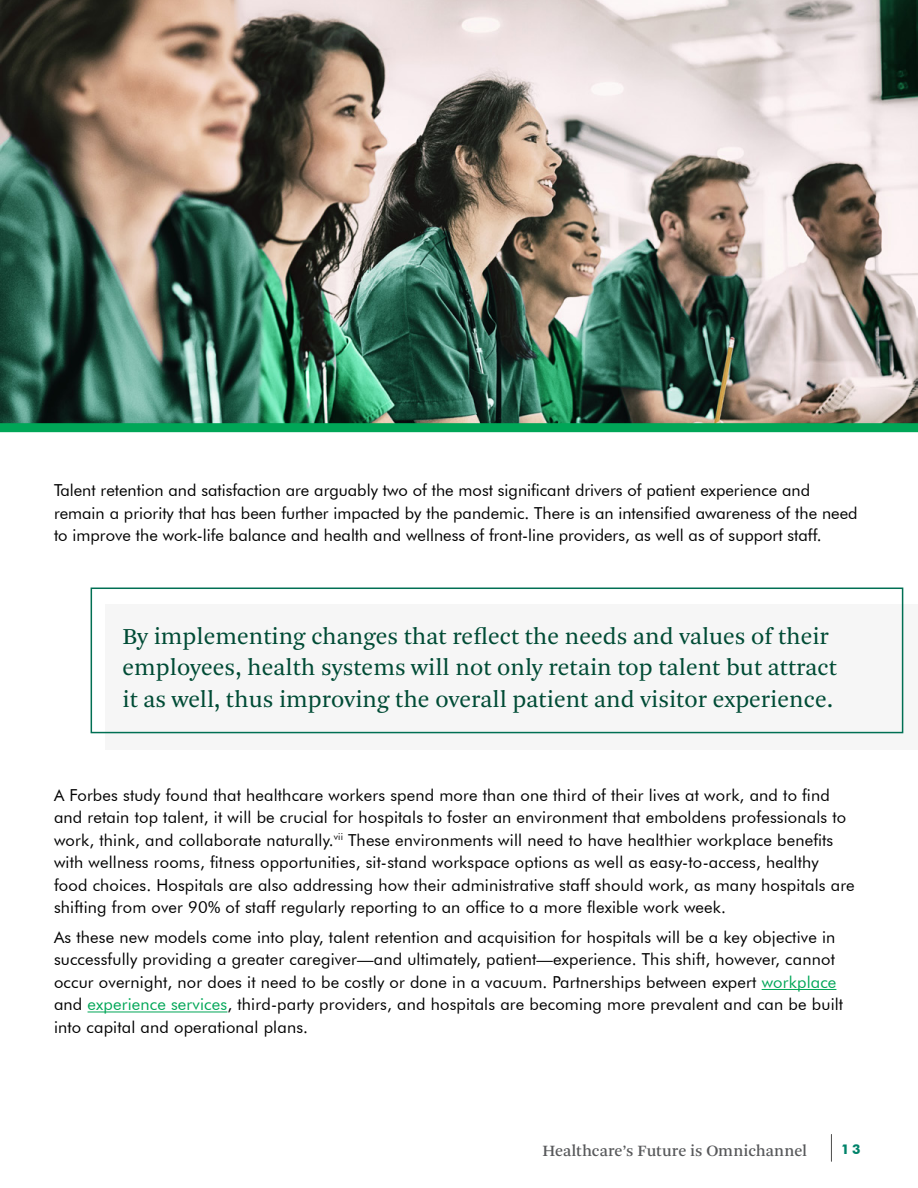
<style>
.page{position:relative;width:918px;height:1188px;background:#fff}
.page>*{position:absolute;margin:0;border:0;box-sizing:border-box;transform-origin:0 0}
.t1{font:24px/31.5px "Arnhem Pro Blond";color:#004b35}
.t2{font:16.5px/22.5px "Futura BT";letter-spacing:.01em;color:#000}
.t3{font:16.5px "Arnhem Pro";color:#58595b}
.t4{font:700 13.5px "Futura BT";color:#00836a}
.s1{color:#00a657}
</style>
<div class="page">
<hr style="left:762px;top:989px;width:74px;height:1px;background:#00a657">
<hr style="left:88px;top:1012px;width:139px;height:1px;background:#00a657">
<img style="left:0;top:0;width:918px;height:423px">
<div style="left:105px;top:604px;width:813px;height:146px;background:#f6f6f6"></div>
<div style="left:91px;top:588px;width:812px;height:145px;border:2px solid #006f53"></div>
<div style="left:0;top:423px;width:918px;height:9px;background:#00a657"></div>
<svg style="left:831px;top:1134px;width:1px;height:27px"></svg>
<p class="t2" style="left:54px;top:479px;width:805px">Talent retention and satisfaction are arguably two of the most significant drivers of patient experience and remain a priority that has been further impacted by the pandemic. There is an intensified awareness of the need to improve the work-life balance and health and wellness of front-line providers, as well as of support staff.</p>
<h1 class="t1" style="left:122px;top:621px;width:716px">By implementing changes that reflect the needs and values of their employees, health systems will not only retain top talent but attract it as well, thus improving the overall patient and visitor experience.</h1>
<p class="t2" style="left:54px;top:784px;width:802px">A Forbes study found that healthcare workers spend more than one third of their lives at work, and to find and retain top talent, it will be crucial for hospitals to foster an environment that emboldens professionals to work, think, and collaborate naturally.<sup>vii</sup> These environments will need to have healthier workplace benefits with wellness rooms, fitness opportunities, sit-stand workspace options as well as easy-to-access, healthy food choices. Hospitals are also addressing how their administrative staff should work, as many hospitals are shifting from over 90% of staff regularly reporting to an office to a more flexible work week.</p>
<p class="t2" style="left:54px;top:925px;width:791px">As these new models come into play, talent retention and acquisition for hospitals will be a key objective in successfully providing a greater caregiver—and ultimately, patient—experience. This shift, however, cannot occur overnight, nor does it need to be costly or done in a vacuum. Partnerships between expert <span class="s1">workplace </span>and <span class="s1">experience services</span>, third-party providers, and hospitals are becoming more prevalent and can be built into capital and operational plans.</p>
<p class="t3" style="left:542px;top:1140px;width:266px">Healthcare’s Future is Omnichannel</p>
<p class="t4" style="left:841px;top:1141px;width:21px">13</p>
</div>
